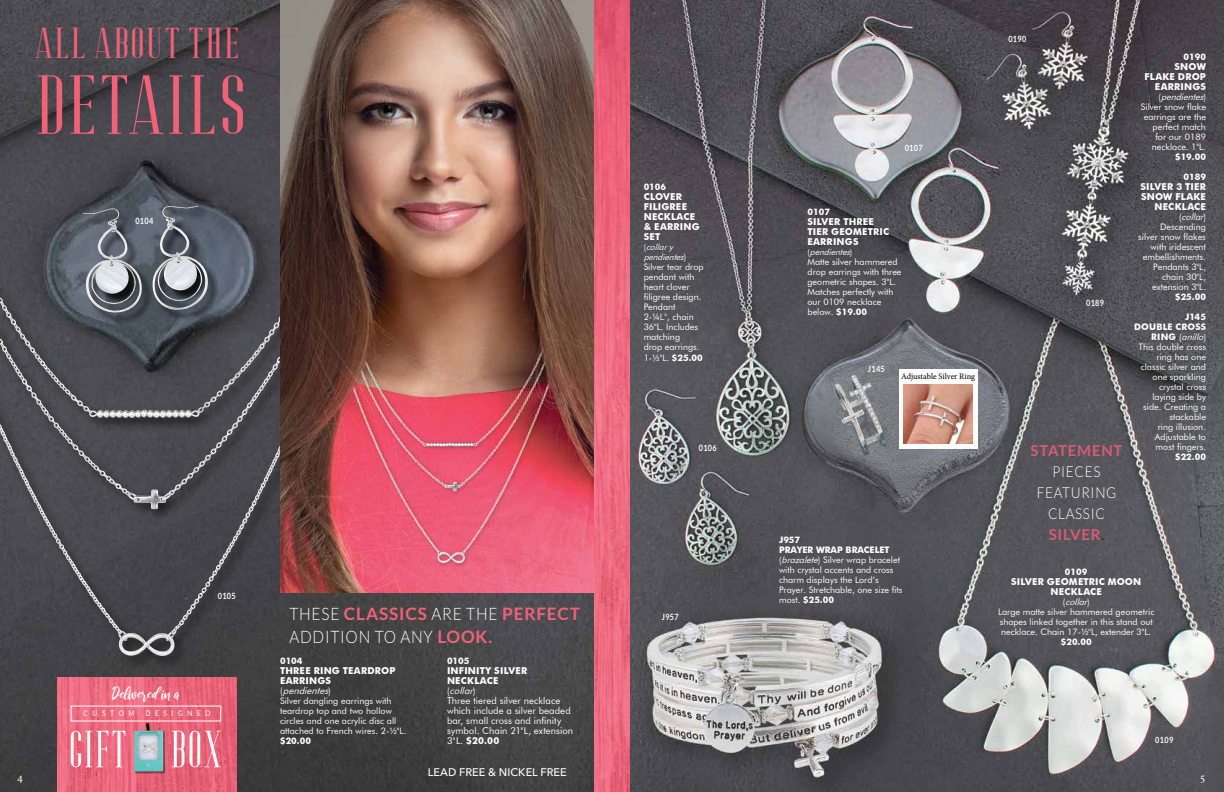
<style>
.page{position:relative;width:1224px;height:792px;background:#fff}
.page>*{position:absolute;margin:0;border:0;box-sizing:border-box;transform-origin:0 0}
.t1{font:83.6px "Riffle Free";color:#f16278}
.t2{font:43.3px "Riffle Free";color:#f16278}
.t3{font:300 17.1px/23.2px "Lato";letter-spacing:.05em;color:#fff;scale:.9 1}
.t4{font:16.4px "raustila";color:#fff}
.t5{font:300 15px/21px "Lato";letter-spacing:.05em;color:#fff;text-align:center;scale:.9 1}
.t6{font:700 15px "Lato";letter-spacing:.05em;color:#d75c73}
.t7{font:12px "Minion Pro";color:#fff}
.t8{font:500 11px "Avenir Next LT Pro";letter-spacing:.005em;color:#fff}
.t9{font:700 9.5px/10px "Futura BT";letter-spacing:.02em;color:#fff}
.t10{font:9.5px/10px "Futura BT";letter-spacing:.005em;color:#fff}
.t11{font:9px/10px "Futura BT";color:#fff}
.t12{font:700 9px "Futura BT";color:#fff}
.t13{font:700 8.6px "Lato";letter-spacing:.05em;color:#fff;scale:.85 1}
.t14{font:italic 8.5px/10px "Futura BT";color:#fff}
.t15{font:8.4px "Minion Pro";letter-spacing:-.005em;color:#000}
.t16{font:7.7px "Lato";letter-spacing:.7em;color:#fff;scale:.85 1}
.s1{font-weight:700;color:#f16278}
.s2{font-weight:400}
.s3{font-weight:400;font-style:italic}
.s4{font-family:"Avenir Next LT Pro"}
.s5{font-weight:700}
.s6{font-style:italic}
.s7{font-style:normal}
.s8{font-weight:700;color:#d75c73}
.s9{color:#000}
</style>
<div class="page">
<img style="left:630px;top:0;width:594px;height:792px">
<img style="left:0;top:0;width:528px;height:792px">
<img style="left:528px;top:592px;width:66px;height:200px">
<img style="left:58px;top:678px;width:179px;height:114px">
<div style="left:135px;top:724px;width:31px;height:50px;background:#000;opacity:.45"></div>
<img style="left:134px;top:723px;width:29px;height:49px">
<svg style="left:71px;top:731px;width:54px;height:36px"></svg>
<svg style="left:172px;top:731px;width:49px;height:36px"></svg>
<div style="left:0;top:117px;width:376px;height:553px;background:#000;opacity:.64"></div>
<img style="left:176px;top:121px;width:104px;height:291px">
<img style="left:280px;top:0;width:314px;height:592px">
<div style="left:154px;top:208px;width:65px;height:114px;background:#000;opacity:.8"></div>
<img style="left:152px;top:206px;width:56px;height:104px">
<div style="left:899px;top:369px;width:79px;height:79px;background:#fff"></div>
<img style="left:904px;top:384px;width:69px;height:59px">
<img style="left:594px;top:0;width:36px;height:792px">
<h2 class="t2" style="left:34px;top:17px;width:207px">ALL ABOUT THE</h2>
<h1 class="t1" style="left:34px;top:56px;width:215px">DETAILS</h1>
<p class="t13" style="left:135px;top:216px;width:23px">0104</p>
<h3 class="t4" style="left:112px;top:685px;width:69px">Delivered in a</h3>
<p class="t13" style="left:218px;top:591px;width:23px">0105</p>
<p class="t16" style="left:84px;top:708px;width:61px">CUSTOM</p>
<p class="t16" style="left:145px;top:708px;width:78px">DESIGNED</p>
<h3 class="t3" style="left:289px;top:603px;width:324px">THESE <span class="s1">CLASSICS</span> ARE THE <span class="s1">PERFECT<br></span>ADDITION TO ANY <span class="s1">LOOK.</span></h3>
<p class="t12" style="left:280px;top:655px;width:24px">0104</p>
<p class="t9" style="left:280px;top:665px;width:117px">THREE RING TEARDROP<br>EARRINGS<br><span class="s2">(</span> <span class="s3">pendientes</span><span class="s2">)</span></p>
<p class="t11" style="left:280px;top:696px;width:128px">Silver dangling earrings with teardrop top and two hollow circles and one acrylic disc all attached to French wires. 2-<span class="s4">½</span>"L. <span class="s5">$20.00</span></p>
<p class="t12" style="left:447px;top:655px;width:24px">0105</p>
<p class="t10" style="left:447px;top:665px;width:128px"><span class="s5">INFINITY SILVER<br>NECKLACE<br></span>( <span class="s6">collar</span>)<br>Three tiered silver necklace which include a silver beaded bar, small cross and infinity symbol. Chain 21"L, extension<br>3"L. <span class="s5">$20.00</span></p>
<p class="t12" style="left:644px;top:182px;width:24px">0106</p>
<p class="t9" style="left:644px;top:192px;width:58px">CLOVER<br>FILIGREE<br>NECKLACE &amp; EARRING<br>SET</p>
<p class="t14" style="left:644px;top:242px;width:44px"><span class="s7">(</span> collary pendientes<span class="s7">)</span></p>
<p class="t11" style="left:644px;top:262px;width:61px">Silver tear drop pendant with heart clover filigree design.<br>Pendant<br>2-<span class="s4">¼L</span>", chain<br>36"L. Includes matching<br>drop earrings.<br>1-<span class="s4">½</span>"L. <span class="s5">$25.00</span></p>
<p class="t13" style="left:699px;top:443px;width:23px">0106</p>
<p class="t13" style="left:662px;top:612px;width:21px">J957</p>
<p class="t13" style="left:905px;top:143px;width:23px">0107</p>
<p class="t12" style="left:808px;top:206px;width:24px">0107</p>
<p class="t9" style="left:808px;top:216px;width:83px">SILVER THREE<br>TIER GEOMETRIC<br>EARRINGS</p>
<p class="t14" style="left:808px;top:247px;width:47px"><span class="s7">(</span> pendientes<span class="s7">)</span></p>
<p class="t11" style="left:808px;top:257px;width:96px">Matte silver hammered drop earrings with three geometric shapes. 3"L.<br>Matches perfectly with our 0109 necklace below. <span class="s5">$19.00</span></p>
<p class="t13" style="left:868px;top:364px;width:21px">J145</p>
<p class="t15" style="left:901px;top:371px;width:75px">Adjustable Silver Ring</p>
<p class="t11" style="left:779px;top:535px;width:125px"><span class="s5">J957<br>PRAYER WRAP BRACELET </span>(<span class="s6">brazalete</span>) Silver wrap bracelet with crystal accents and cross charm displays the Lord’s<br>Prayer. Stretchable, one size fits most. <span class="s5">$25.00</span></p>
<p class="t13" style="left:1008px;top:34px;width:23px">0190</p>
<p class="t13" style="left:1086px;top:298px;width:23px">0189</p>
<h3 class="t6" style="left:1031px;top:442px;width:93px">STATEMENT</h3>
<h3 class="t5" style="left:1037px;top:461px;width:90px">PIECES<br>FEATURING<br>CLASSIC<br><span class="s8">SILVER</span><span class="s9">.</span></h3>
<p class="t12" style="left:1184px;top:52px;width:24px">0190</p>
<p class="t9" style="left:1144px;top:62px;width:63px;text-align:right">SNOW<br>FLAKE DROP<br>EARRINGS</p>
<p class="t11" style="left:1141px;top:92px;width:67px;text-align:right">( <span class="s6">pendientes</span>)<br>Silver snow flake earrings are the perfect match for our 0189 necklace. 1"L.</p>
<p class="t12" style="left:1175px;top:152px;width:32px">$19.00</p>
<p class="t12" style="left:1183px;top:172px;width:24px">0189</p>
<p class="t9" style="left:1141px;top:182px;width:67px;text-align:right">SILVER 3 TIER<br>SNOW FLAKE<br>NECKLACE</p>
<p class="t11" style="left:1138px;top:212px;width:70px;text-align:right">( <span class="s6">collar</span>)<br>Descending silver snow flakes with iridescent embellishments.<br>Pendants 3"L, chain 30"L, extension 3"L.</p>
<p class="t12" style="left:1175px;top:292px;width:32px">$25.00</p>
<p class="t11" style="left:1134px;top:312px;width:74px;text-align:right"><span class="s5">J145<br>DOUBLE CROSS<br>R I N G</span> ( <span class="s6">anillo</span>)<br>This double cross ring has one classic silver and one sparkling crystal cross laying side by side. Creating a stackable<br>ring illusion.<br>Adjustable to<br>most fingers.</p>
<p class="t12" style="left:1175px;top:452px;width:32px">$22.00</p>
<p class="t12" style="left:1065px;top:567px;width:24px">0109</p>
<p class="t9" style="left:1011px;top:577px;width:132px;text-align:center">SILVER GEOMETRIC MOON<br>NECKLACE</p>
<p class="t11" style="left:998px;top:597px;width:158px;text-align:center">( <span class="s6">collar</span>)<br>Large matte silver hammered geometric shapes linked together in this stand out necklace. Chain 17-<span class="s4">½</span>"L, extender 3"L. <span class="s5">$20.00</span></p>
<p class="t13" style="left:1155px;top:735px;width:23px">0109</p>
<p class="t8" style="left:428px;top:766px;width:141px">LEAD FREE &amp; NICKEL FREE</p>
<h3 class="t7" style="left:17px;top:769px;width:7px">4</h3>
<h3 class="t7" style="left:1200px;top:769px;width:7px">5</h3>
</div>
